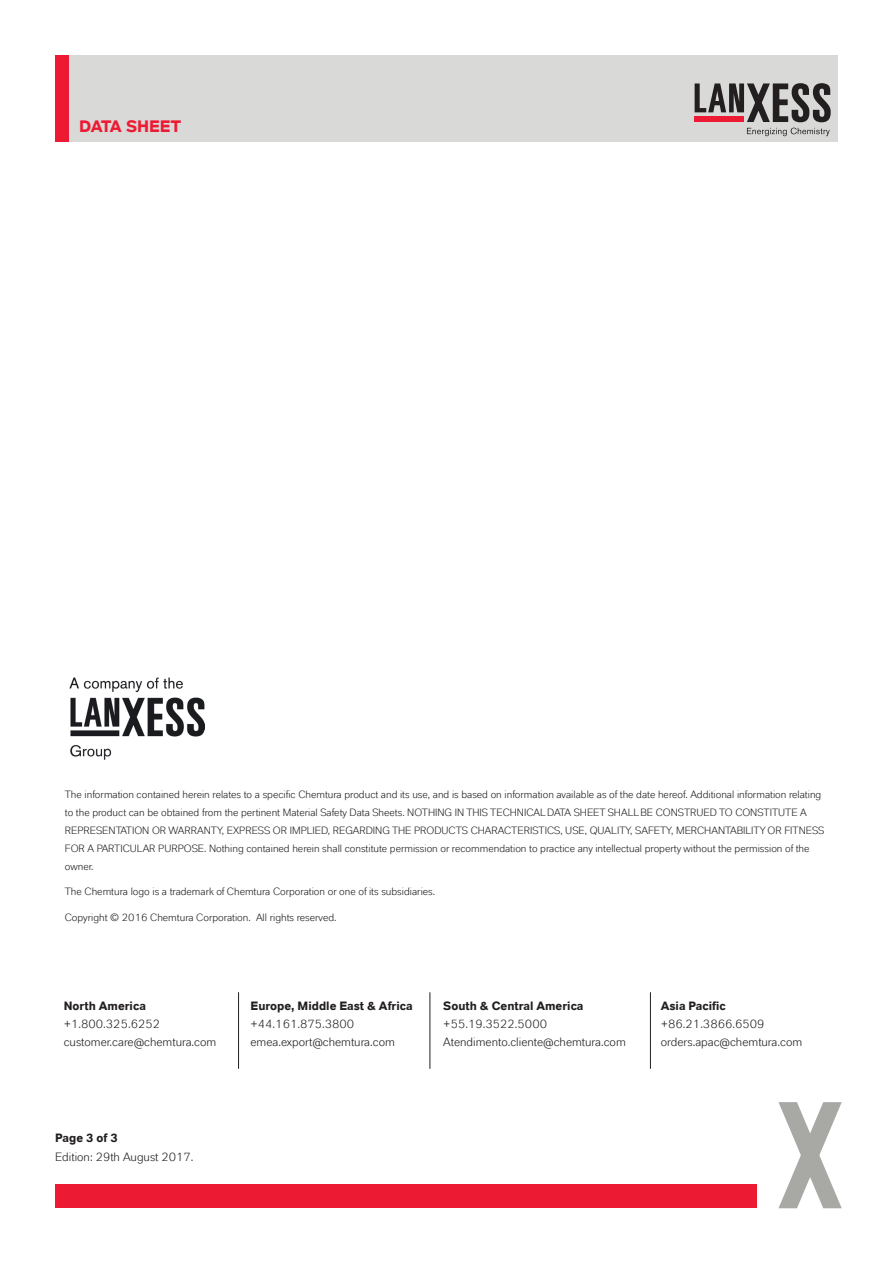
<style>
.page{position:relative;width:893px;height:1263px;background:#fff}
.page>*{position:absolute;margin:0;border:0;box-sizing:border-box;transform-origin:0 0}
.t1{font:700 16.5px "Lanxess";color:#ed1a33}
.t2{font:12px "Lanxess";color:#231f20}
.t3{font:700 12px "Lanxess";color:#231f20}
.t4{font:10.5px/18px "Lanxess";color:#231f20}
</style>
<div class="page">
<div style="left:57px;top:55px;width:781px;height:87px;background:#d9dad8"></div>
<svg style="left:695px;top:83px;width:136px;height:39px"></svg>
<svg style="left:747px;top:128px;width:83px;height:8px"></svg>
<div style="left:55px;top:55px;width:14px;height:87px;background:#ed1a33"></div>
<svg style="left:778px;top:1102px;width:64px;height:106px"></svg>
<div style="left:55px;top:1184px;width:702px;height:24px;background:#ed1a33"></div>
<img style="left:69px;top:677px;width:135px;height:82px">
<hr style="left:238px;top:992px;width:1px;height:77px;background:#231f20">
<hr style="left:430px;top:992px;width:1px;height:77px;background:#231f20">
<hr style="left:650px;top:992px;width:1px;height:77px;background:#231f20">
<h1 class="t1" style="left:79px;top:115px;width:103px">DATA SHEET</h1>
<p class="t4" style="left:65px;top:785px;width:761px">The information contained herein relates to a specific Chemtura product and its use, and is based on information available as of the date hereof. Additional information relating to the product can be obtained from the pertinent Material Safety Data Sheets. NOTHING IN THIS TECHNICAL DATA SHEET SHALL BE CONSTRUED TO CONSTITUTE A REPRESENTATION OR WARRANTY, EXPRESS OR IMPLIED, REGARDING THE PRODUCTS CHARACTERISTICS, USE, QUALITY, SAFETY, MERCHANTABILITY OR FITNESS FOR A PARTICULAR PURPOSE. Nothing contained herein shall constitute permission or recommendation to practice any intellectual property without the permission of the owner.</p>
<p class="t4" style="left:65px;top:882px;width:372px">The Chemtura logo is a trademark of Chemtura Corporation or one of its subsidiaries.</p>
<p class="t4" style="left:65px;top:908px;width:273px">Copyright © 2016 Chemtura Corporation. All rights reserved.</p>
<p class="t3" style="left:64px;top:998px;width:84px">North America</p>
<p class="t2" style="left:64px;top:1017px;width:98px">+1.800.325.6252</p>
<p class="t2" style="left:64px;top:1035px;width:154px">customer.care@chemtura.com</p>
<p class="t3" style="left:55px;top:1129px;width:64px">Page 3 of 3</p>
<p class="t2" style="left:55px;top:1149px;width:140px">Edition: 29th August 2017.</p>
<p class="t3" style="left:251px;top:998px;width:164px">Europe, Middle East &amp; Africa</p>
<p class="t2" style="left:251px;top:1017px;width:105px">+44.161.875.3800</p>
<p class="t2" style="left:251px;top:1035px;width:146px">emea.export@chemtura.com</p>
<p class="t3" style="left:443px;top:998px;width:142px">South &amp; Central America</p>
<p class="t2" style="left:443px;top:1017px;width:105px">+55.19.3522.5000</p>
<p class="t2" style="left:443px;top:1035px;width:184px">Atendimento.cliente@chemtura.com</p>
<p class="t3" style="left:661px;top:998px;width:67px">Asia Pacific</p>
<p class="t2" style="left:661px;top:1017px;width:105px">+86.21.3866.6509</p>
<p class="t2" style="left:661px;top:1035px;width:143px">orders.apac@chemtura.com</p>
</div>
